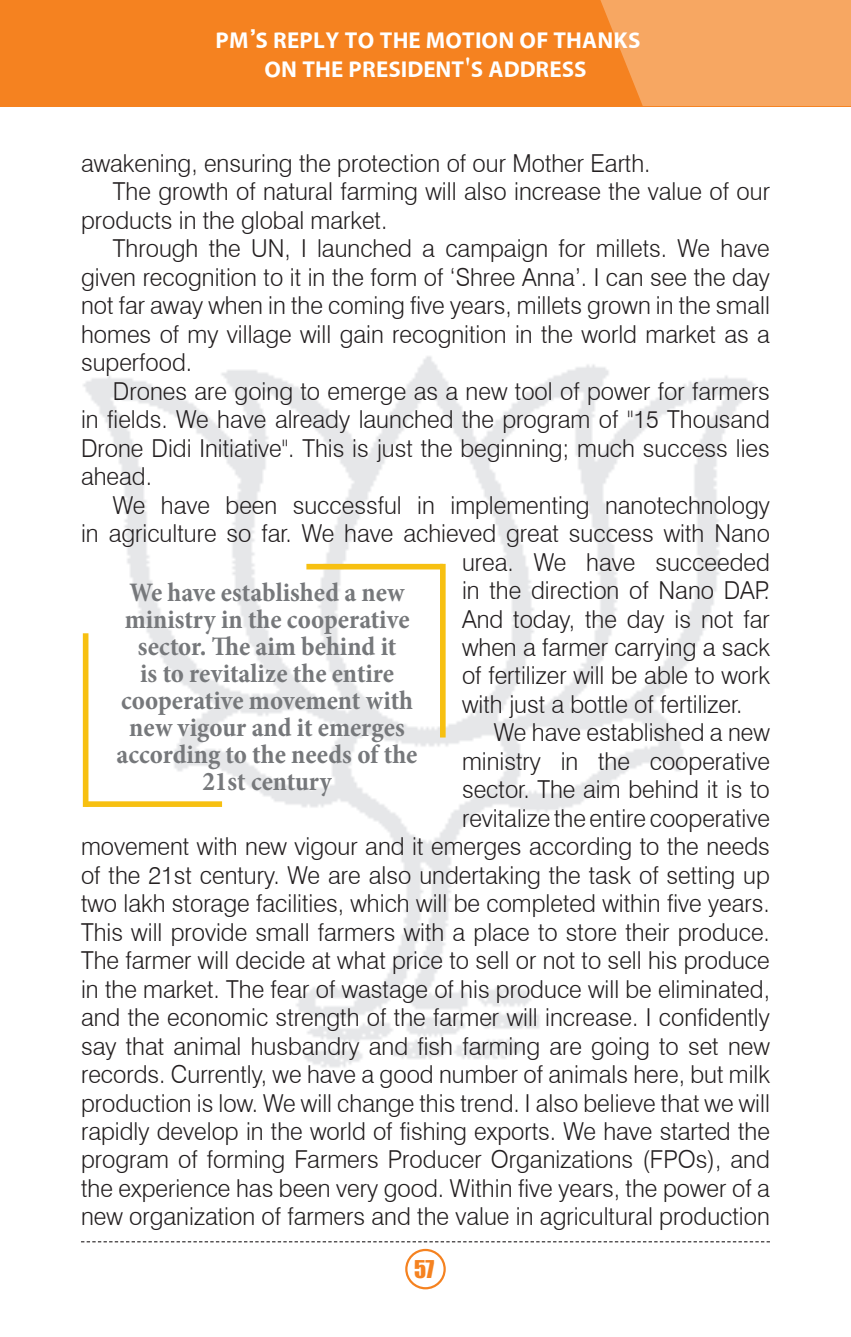
<style>
.page{position:relative;width:851px;height:1337px;background:#fff}
.page>*{position:absolute;margin:0;border:0;box-sizing:border-box;transform-origin:0 0}
.t1{font:29.25px/29px "Four C Heera";color:#fff;text-align:center}
.t2{font:700 condensed 27px/27px "Minion Pro";color:#76787b;text-align:center}
.t3{font:300 24.75px "Swiss 721 BT";color:#231f20;scale:.96 1}
.t4{font:22.5px "Impact";color:#f58220}
</style>
<div class="page">
<div style="left:0;top:0;width:850px;height:106px;background:#f58220"></div>
<svg style="left:600px;top:0;width:250px;height:106px;background:#f6a35c"></svg>
<svg style="left:81px;top:1241px;width:689px;height:1px"></svg>
<img style="left:82px;top:356px;width:673px;height:712px">
<div style="left:405px;top:1248px;width:41px;height:41px;border:2px solid #f58220;border-radius:50%"></div>
<div style="left:86px;top:801px;width:136px;height:6px;background:#f7c011"></div>
<div style="left:83px;top:633px;width:5px;height:174px;background:#f7c011"></div>
<div style="left:306px;top:564px;width:137px;height:5px;background:#f7c011"></div>
<div style="left:440px;top:564px;width:5px;height:173px;background:#f7c011"></div>
<p class="t1" style="left:215px;top:27px;width:426px">PM’S REPLY TO THE MOTION OF THANKS<br>ON THE PRESIDENT'S ADDRESS</p>
<p class="t3" style="left:81px;top:148px;width:594px">awakening, ensuring the protection of our Mother Earth.</p>
<p class="t3" style="left:113px;top:177px;width:685px">The growth of natural farming will also increase the value of our</p>
<p class="t3" style="left:81px;top:205px;width:320px">products in the global market.</p>
<p class="t3" style="left:113px;top:233px;width:685px">Through the UN, I launched a campaign for millets. We have</p>
<p class="t3" style="left:81px;top:262px;width:719px">given recognition to it in the form of ‘Shree Anna’. I can see the day</p>
<p class="t3" style="left:81px;top:290px;width:719px">not far away when in the coming five years, millets grown in the small</p>
<p class="t3" style="left:81px;top:319px;width:719px">homes of my village will gain recognition in the world market as a</p>
<p class="t3" style="left:81px;top:347px;width:117px">superfood.</p>
<p class="t3" style="left:113px;top:376px;width:686px">Drones are going to emerge as a new tool of power for farmers</p>
<p class="t3" style="left:81px;top:404px;width:719px">in fields. We have already launched the program of "15 Thousand</p>
<p class="t3" style="left:81px;top:433px;width:719px">Drone Didi Initiative". This is just the beginning; much success lies</p>
<p class="t3" style="left:81px;top:461px;width:76px">ahead.</p>
<p class="t3" style="left:113px;top:490px;width:685px">We have been successful in implementing nanotechnology</p>
<p class="t3" style="left:81px;top:518px;width:719px">in agriculture so far. We have achieved great success with Nano</p>
<p class="t3" style="left:462px;top:547px;width:322px">urea. We have succeeded</p>
<p class="t3" style="left:462px;top:575px;width:322px">in the direction of Nano DAP.</p>
<p class="t3" style="left:462px;top:603px;width:322px">And today, the day is not far</p>
<p class="t3" style="left:462px;top:632px;width:322px">when a farmer carrying a sack</p>
<p class="t3" style="left:462px;top:660px;width:322px">of fertilizer will be able to work</p>
<p class="t3" style="left:462px;top:689px;width:294px">with just a bottle of fertilizer.</p>
<p class="t3" style="left:494px;top:717px;width:289px">We have established a new</p>
<p class="t3" style="left:462px;top:746px;width:322px">ministry in the cooperative</p>
<p class="t3" style="left:462px;top:774px;width:322px">sector. The aim behind it is to</p>
<p class="t3" style="left:462px;top:803px;width:322px">revitalize the entire cooperative</p>
<p class="t3" style="left:81px;top:831px;width:719px">movement with new vigour and it emerges according to the needs</p>
<p class="t3" style="left:81px;top:860px;width:719px">of the 21st century. We are also undertaking the task of setting up</p>
<p class="t3" style="left:81px;top:888px;width:719px">two lakh storage facilities, which will be completed within five years.</p>
<p class="t3" style="left:81px;top:917px;width:719px">This will provide small farmers with a place to store their produce.</p>
<p class="t3" style="left:81px;top:945px;width:718px">The farmer will decide at what price to sell or not to sell his produce</p>
<p class="t3" style="left:81px;top:973px;width:719px">in the market. The fear of wastage of his produce will be eliminated,</p>
<p class="t3" style="left:81px;top:1002px;width:719px">and the economic strength of the farmer will increase. I confidently</p>
<p class="t3" style="left:81px;top:1030px;width:719px">say that animal husbandry and fish farming are going to set new</p>
<p class="t3" style="left:81px;top:1059px;width:719px">records. Currently, we have a good number of animals here, but milk</p>
<p class="t3" style="left:81px;top:1087px;width:719px">production is low. We will change this trend. I also believe that we will</p>
<p class="t3" style="left:81px;top:1116px;width:719px">rapidly develop in the world of fishing exports. We have started the</p>
<p class="t3" style="left:81px;top:1144px;width:719px">program of forming Farmers Producer Organizations (FPOs), and</p>
<p class="t3" style="left:81px;top:1173px;width:719px">the experience has been very good. Within five years, the power of a</p>
<p class="t3" style="left:81px;top:1201px;width:719px">new organization of farmers and the value in agricultural production</p>
<p class="t2" style="left:117px;top:579px;width:302px">We have established a new ministry in the cooperative sector. The aim behind it<br>is to revitalize the entire cooperative movement with new vigour and it emerges according to the needs of the<br>21st century</p>
<p class="t4" style="left:414px;top:1251px;width:22px">57</p>
</div>
